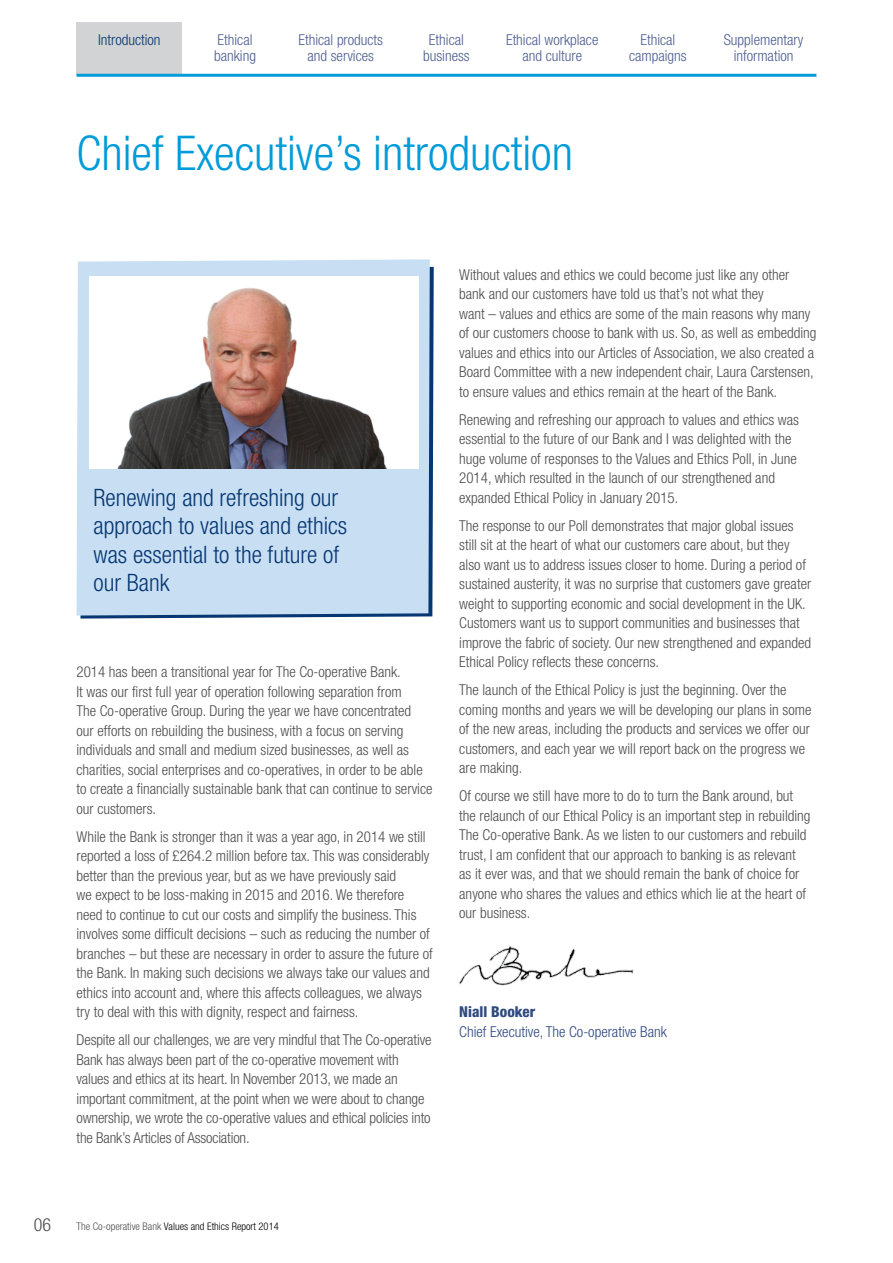
<style>
.page{position:relative;width:893px;height:1263px;background:#fff}
.page>*{position:absolute;margin:0;border:0;box-sizing:border-box;transform-origin:0 0}
.main_header{font:300 condensed 48px "Helvetica Neue";color:#009bd9}
.t1{font:300 condensed 24px/28.5px "Helvetica Neue";color:#073772}
.t2{font:300 condensed 18px "Helvetica Neue";color:#4d4d4f}
.main_copy{font:300 condensed 15px/19.5px "Helvetica Neue";color:#4d4d4f}
.t3{font:300 condensed 15px/16.5px "Helvetica Neue";color:#4e5e90;text-align:center}
.t4{font:300 condensed 15px/19.5px "Helvetica Neue";color:#304a80}
.t5{font:300 condensed 15px "Helvetica Neue";color:#073772}
.t6{font:300 condensed 10.5px "Helvetica Neue";color:#000}
.s1{font-weight:800}
.s2{color:#4d4d4f}
</style>
<div class="page">
<div style="left:77px;top:22px;width:105px;height:53px;background:#d1d3d4"></div>
<hr style="left:77px;top:74px;width:739px;height:3px;background:#009bd9">
<div style="left:77px;top:259px;width:353px;height:356px;background:#c7def3"></div>
<img style="left:89px;top:276px;width:330px;height:193px">
<img style="left:459px;top:945px;width:175px;height:41px">
<p class="t5" style="left:98px;top:31px;width:64px">Introduction</p>
<p class="t3" style="left:298px;top:31px;width:86px">Ethical products and services</p>
<p class="t3" style="left:423px;top:31px;width:48px">Ethical business</p>
<p class="t3" style="left:506px;top:31px;width:94px">Ethical workplace and culture</p>
<p class="t3" style="left:629px;top:31px;width:59px">Ethical campaigns</p>
<p class="t3" style="left:724px;top:31px;width:81px">Supplementary information</p>
<p class="t3" style="left:214px;top:31px;width:43px;text-align:left">Ethical banking</p>
<p class="main_header" style="left:77px;top:126px;width:498px">Chief Executive’s introduction</p>
<p class="t1" style="left:94px;top:483px;width:255px">Renewing and refreshing our approach to values and ethics was essential to the future of our Bank</p>
<p class="main_copy" style="left:77px;top:662px;width:358px">2014 has been a transitional year for The Co-operative Bank.<br>It was our first full year of operation following separation from<br>The Co-operative Group. During the year we have concentrated<br>our efforts on rebuilding the business, with a focus on serving individuals and small and medium sized businesses, as well as charities, social enterprises and co-operatives, in order to be able to create a financially sustainable bank that can continue to service our customers.</p>
<p class="main_copy" style="left:77px;top:827px;width:358px">While the Bank is stronger than it was a year ago, in 2014 we still reported a loss of £264.2 million before tax. This was considerably better than the previous year, but as we have previously said<br>we expect to be loss-making in 2015 and 2016. We therefore need to continue to cut our costs and simplify the business. This involves some difficult decisions – such as reducing the number of branches – but these are necessary in order to assure the future of the Bank. In making such decisions we always take our values and ethics into account and, where this affects colleagues, we always try to deal with this with dignity, respect and fairness.</p>
<p class="main_copy" style="left:77px;top:1030px;width:356px">Despite all our challenges, we are very mindful that The Co-operative Bank has always been part of the co-operative movement with values and ethics at its heart. In November 2013, we made an important commitment, at the point when we were about to change ownership, we wrote the co-operative values and ethical policies into the Bank’s Articles of Association.</p>
<p class="main_copy" style="left:459px;top:264px;width:359px">Without values and ethics we could become just like any other bank and our customers have told us that’s not what they<br>want – values and ethics are some of the main reasons why many of our customers choose to bank with us. So, as well as embedding values and ethics into our Articles of Association, we also created a Board Committee with a new independent chair, Laura Carstensen, to ensure values and ethics remain at the heart of the Bank.</p>
<p class="main_copy" style="left:459px;top:409px;width:341px">Renewing and refreshing our approach to values and ethics was essential to the future of our Bank and I was delighted with the huge volume of responses to the Values and Ethics Poll, in June 2014, which resulted in the launch of our strengthened and expanded Ethical Policy in January 2015.</p>
<p class="main_copy" style="left:459px;top:515px;width:353px">The response to our Poll demonstrates that major global issues still sit at the heart of what our customers care about, but they also want us to address issues closer to home. During a period of sustained austerity, it was no surprise that customers gave greater weight to supporting economic and social development in the UK.<br>Customers want us to support communities and businesses that improve the fabric of society. Our new strengthened and expanded Ethical Policy reflects these concerns.</p>
<p class="main_copy" style="left:459px;top:680px;width:354px">The launch of the Ethical Policy is just the beginning. Over the coming months and years we will be developing our plans in some of the new areas, including the products and services we offer our customers, and each year we will report back on the progress we are making.</p>
<p class="main_copy" style="left:459px;top:786px;width:353px">Of course we still have more to do to turn the Bank around, but the relaunch of our Ethical Policy is an important step in rebuilding The Co-operative Bank. As we listen to our customers and rebuild trust, I am confident that our approach to banking is as relevant as it ever was, and that we should remain the bank of choice for anyone who shares the values and ethics which lie at the heart of our business.</p>
<p class="t4" style="left:459px;top:1002px;width:209px"><span class="s1">Niall Booker<br></span>Chief Executive, The Co-operative Bank</p>
<p class="t2" style="left:34px;top:1214px;width:19px">06</p>
<p class="t6" style="left:77px;top:1220px;width:204px"><span class="s2">The Co-operative Bank</span> Values and Ethics Report 2014</p>
</div>
